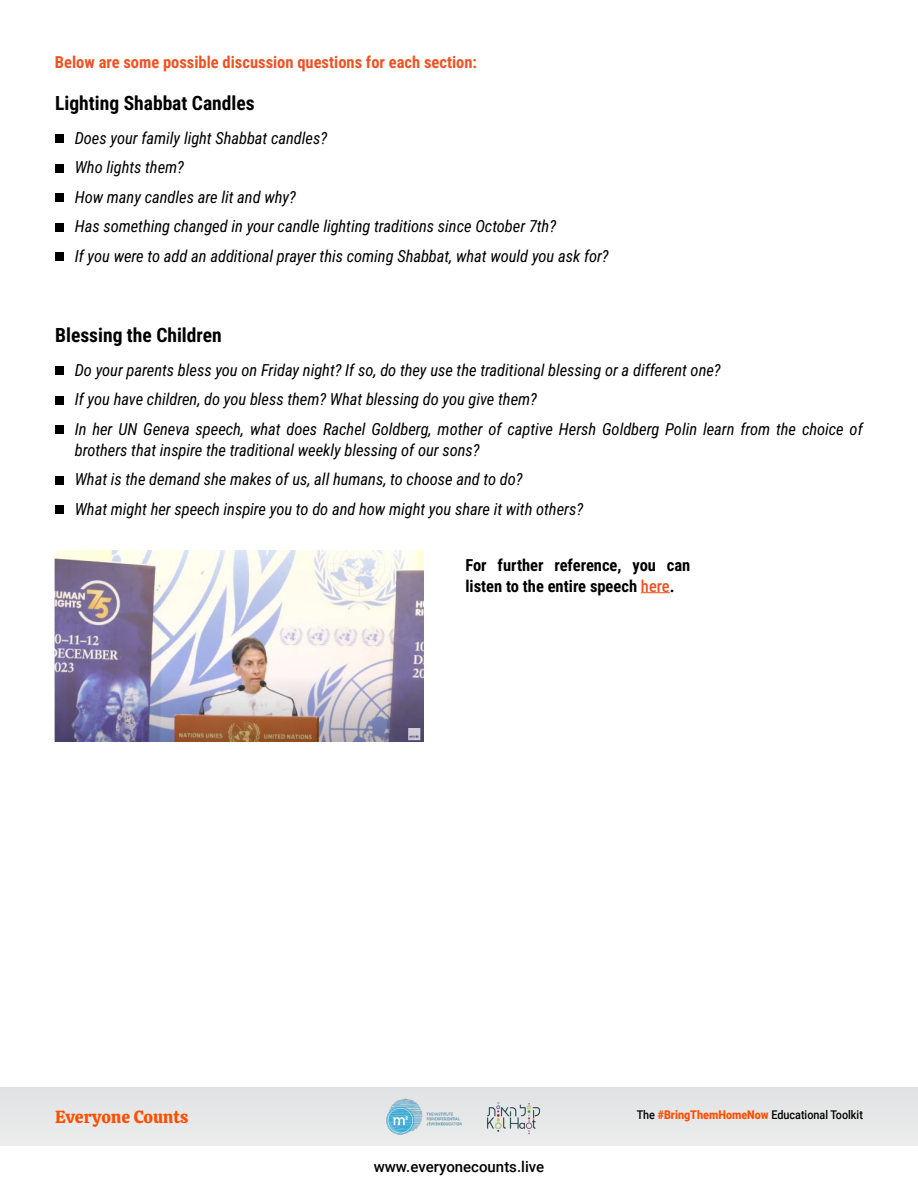
<style>
.page{position:relative;width:918px;height:1188px;background:#fff}
.page>*{position:absolute;margin:0;border:0;box-sizing:border-box;transform-origin:0 0}
.t1{font:19.5px "Roboto Condensed";color:#000}
.t2{font:17.4px "Calistoga";color:#ff4e00}
.t3{font:italic 16.5px/29.5px "Roboto Condensed";color:#000}
.t4{font:16.5px/21px "Roboto Condensed";color:#000}
.t5{font:16.5px "Roboto Condensed";color:#f05123}
.t6{font:500 15px "Roboto";color:#000}
.t7{font:500 12px "Roboto";color:#000;scale:.9 1}
.s1{color:#f05123}
.s2{font-weight:900;color:#ff4e00}
</style>
<div class="page">
<div style="left:0;top:1087px;width:918px;height:59px;background:#e6e7e8"></div>
<img style="left:386px;top:1098px;width:76px;height:37px">
<img style="left:487px;top:1102px;width:53px;height:32px">
<div style="left:55px;top:135px;width:8px;height:8px;background:#000"></div>
<div style="left:55px;top:164px;width:8px;height:8px;background:#000"></div>
<div style="left:55px;top:194px;width:8px;height:8px;background:#000"></div>
<div style="left:55px;top:223px;width:8px;height:8px;background:#000"></div>
<div style="left:55px;top:253px;width:8px;height:8px;background:#000"></div>
<div style="left:55px;top:367px;width:8px;height:8px;background:#000"></div>
<div style="left:55px;top:396px;width:8px;height:8px;background:#000"></div>
<div style="left:55px;top:426px;width:8px;height:8px;background:#000"></div>
<div style="left:55px;top:476px;width:8px;height:8px;background:#000"></div>
<div style="left:55px;top:506px;width:8px;height:8px;background:#000"></div>
<img style="left:55px;top:551px;width:368px;height:190px">
<svg style="left:641px;top:592px;width:29px;height:1px"></svg>
<p class="t5" style="left:55px;top:50px;width:424px">Below are some possible discussion questions for each section:</p>
<p class="t1" style="left:55px;top:90px;width:201px">Lighting Shabbat Candles</p>
<p class="t3" style="left:75px;top:123px;width:535px">Does your family light Shabbat candles?<br>Who lights them?<br>How many candles are lit and why?<br>Has something changed in your candle lighting traditions since October 7th?<br>If you were to add an additional prayer this coming Shabbat, what would you ask for?</p>
<p class="t1" style="left:55px;top:321px;width:168px">Blessing the Children</p>
<p class="t3" style="left:75px;top:355px;width:789px">Do your parents bless you on Friday night? If so, do they use the traditional blessing or a different one?<br>If you have children, do you bless them? What blessing do you give them?<br>In her UN Geneva speech, what does Rachel Goldberg, mother of captive Hersh Goldberg Polin learn from the choice of</p>
<p class="t3" style="left:75px;top:435px;width:510px">brothers that inspire the traditional weekly blessing of our sons?<br>What is the demand she makes of us, all humans to, choose and to do?<br>What might her speech inspire you to do and how might you share it with others?</p>
<p class="t4" style="left:498px;top:554px;width:47px">further</p>
<p class="t4" style="left:554px;top:554px;width:69px">reference,</p>
<p class="t4" style="left:465px;top:554px;width:211px">For<br>listen to the entire speech <span class="s1">here</span>.</p>
<p class="t4" style="left:632px;top:554px;width:25px">you</p>
<p class="t4" style="left:667px;top:554px;width:25px">can</p>
<p class="t2" style="left:55px;top:1101px;width:135px">Everyone Counts</p>
<p class="t6" style="left:374px;top:1156px;width:172px">www.everyonecounts.live</p>
<p class="t7" style="left:637px;top:1107px;width:253px">The <span class="s2">#BringThemHomeNow</span> Educational Toolkit</p>
</div>
